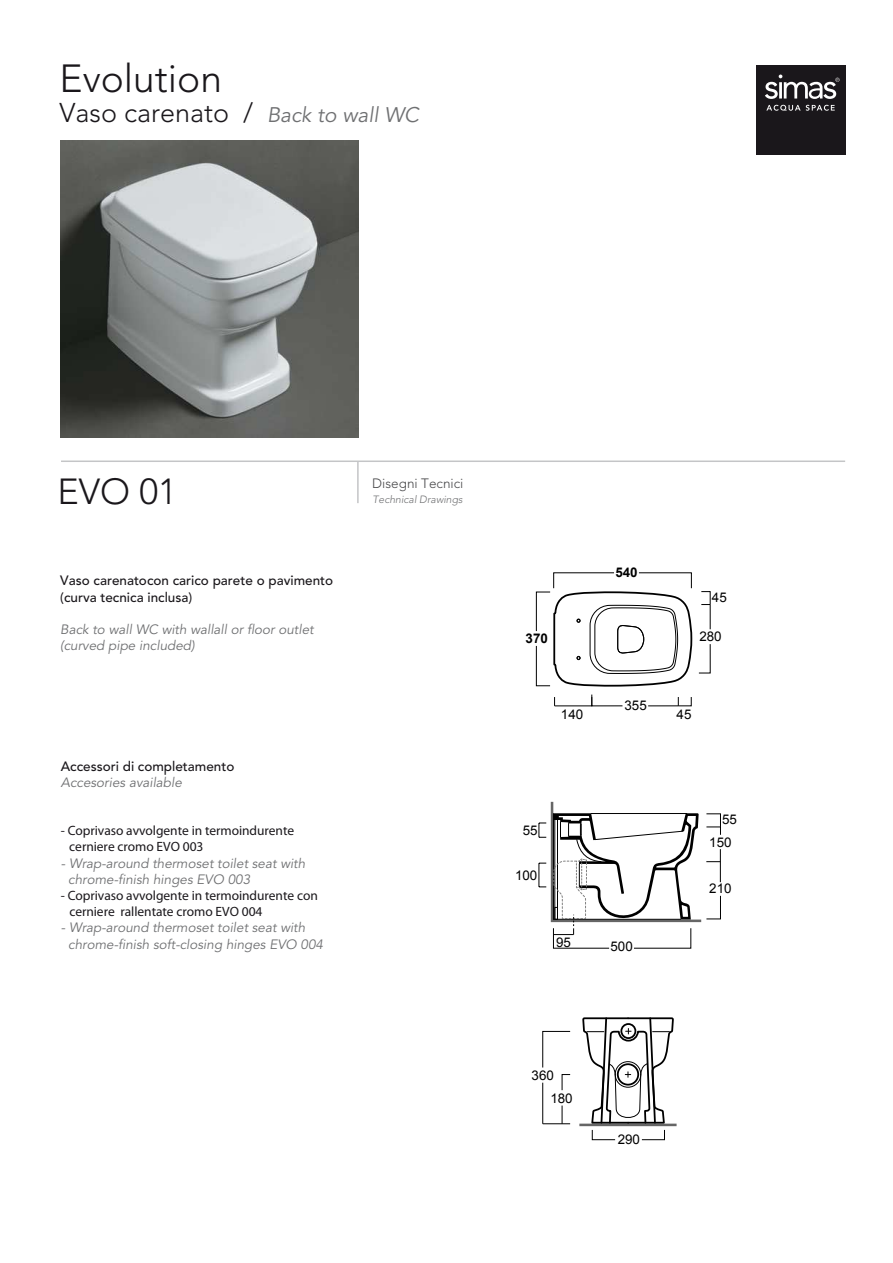
<style>
.page{position:relative;width:893px;height:1263px;background:#fff}
.page>*{position:absolute;margin:0;border:0;box-sizing:border-box;transform-origin:0 0}
.t1{font:300 39px "Avenir";color:#1a171b}
.t2{font:300 36px "Avenir";color:#1a171b}
.t3{font:300 27px "Avenir";color:#1a171b}
.t4{font:italic 13.5px/16.2px "Avenir";color:#6f7072}
.t5{font:13.5px/16.2px "Myriad Pro";letter-spacing:-.005em;color:#1a171b}
.t6{font:500 13.5px/16.2px "Avenir";color:#1a171b}
.t7{font:300 13.5px "Avenir";color:#48484a}
.t8{font:13.35px/22.2px "Arial";color:#000}
.t9{font:700 13.35px "Arial";color:#000}
.t10{font:italic 300 10.5px "Avenir";color:#6f7072}
.s1{font-weight:400;font-style:italic;font-size:21px;color:#6f7072}
</style>
<div class="page">
<hr style="left:542px;top:1083px;width:1px;height:41px;background:#000">
<svg style="left:562px;top:1074px;width:9px;height:17px"></svg>
<svg style="left:542px;top:1031px;width:29px;height:37px"></svg>
<svg style="left:543px;top:1105px;width:27px;height:19px"></svg>
<svg style="left:698px;top:644px;width:13px;height:29px"></svg>
<svg style="left:701px;top:591px;width:10px;height:38px"></svg>
<hr style="left:648px;top:706px;width:30px;height:1px;background:#000">
<svg style="left:678px;top:697px;width:14px;height:9px"></svg>
<hr style="left:579px;top:1123px;width:98px;height:3px;background:#666">
<svg style="left:554px;top:694px;width:69px;height:12px"></svg>
<svg style="left:536px;top:572px;width:156px;height:115px"></svg>
<svg style="left:539px;top:801px;width:182px;height:148px"></svg>
<svg style="left:581px;top:1017px;width:94px;height:123px"></svg>
<hr style="left:61px;top:460px;width:784px;height:2px;background:#c4c5c7">
<hr style="left:357px;top:461px;width:2px;height:42px;background:#c4c5c7">
<div style="left:756px;top:65px;width:89px;height:89px;background:#1a171b"></div>
<svg style="left:765px;top:75px;width:75px;height:24px"></svg>
<svg style="left:766px;top:105px;width:69px;height:6px"></svg>
<img style="left:61px;top:140px;width:298px;height:298px">
<h1 class="t1" style="left:60px;top:63px;width:164px">Evolution</h1>
<h3 class="t3" style="left:60px;top:102px;width:361px">Vaso carenato / <span class="s1">Back to wall WC</span></h3>
<h2 class="t2" style="left:57px;top:477px;width:121px">EVO 01</h2>
<p class="t6" style="left:60px;top:574px;width:274px">Vaso carenatocon carico parete o pavimento (curva tecnica inclusa)</p>
<p class="t4" style="left:60px;top:623px;width:255px">Back to wall WC with wallall or floor outlet (curved pipe included)</p>
<p class="t7" style="left:372px;top:478px;width:93px">Disegni Tecnici</p>
<p class="t10" style="left:372px;top:495px;width:92px">Technical Drawings</p>
<p class="t6" style="left:61px;top:759px;width:175px">Accessori di completamento</p>
<p class="t4" style="left:61px;top:775px;width:123px">Accesories available</p>
<p class="t5" style="left:69px;top:824px;width:226px;text-indent:-8px">- Coprivaso avvolgente in termoindurente cerniere cromo EVO 003</p>
<p class="t4" style="left:68px;top:856px;width:238px;text-indent:-7px">- Wrap-around thermoset toilet seat with chrome-finish hinges EVO 003</p>
<p class="t5" style="left:69px;top:888px;width:250px;text-indent:-9px">- Coprivaso avvolgente in termoindurente con cerniere rallentate cromo EVO 004</p>
<p class="t4" style="left:68px;top:921px;width:256px;text-indent:-7px">- Wrap-around thermoset toilet seat with chrome-finish soft-closing hinges EVO 004</p>
<p class="t9" style="left:526px;top:630px;width:24px">370</p>
<p class="t8" style="left:561px;top:703px;width:24px">140</p>
<p class="t9" style="left:615px;top:565px;width:24px">540</p>
<p class="t8" style="left:624px;top:694px;width:24px">355</p>
<p class="t8" style="left:712px;top:587px;width:16px">45</p>
<p class="t8" style="left:699px;top:625px;width:24px">280</p>
<p class="t8" style="left:677px;top:703px;width:16px">45</p>
<p class="t8" style="left:523px;top:819px;width:16px">55</p>
<p class="t8" style="left:515px;top:864px;width:24px">100</p>
<p class="t8" style="left:556px;top:931px;width:16px">95</p>
<p class="t8" style="left:610px;top:936px;width:24px">500</p>
<p class="t8" style="left:709px;top:809px;width:29px;text-indent:13px">55<br>150</p>
<p class="t8" style="left:709px;top:878px;width:24px">210</p>
<p class="t8" style="left:532px;top:1064px;width:24px">360</p>
<p class="t8" style="left:550px;top:1087px;width:24px">180</p>
<p class="t8" style="left:618px;top:1128px;width:24px">290</p>
</div>
